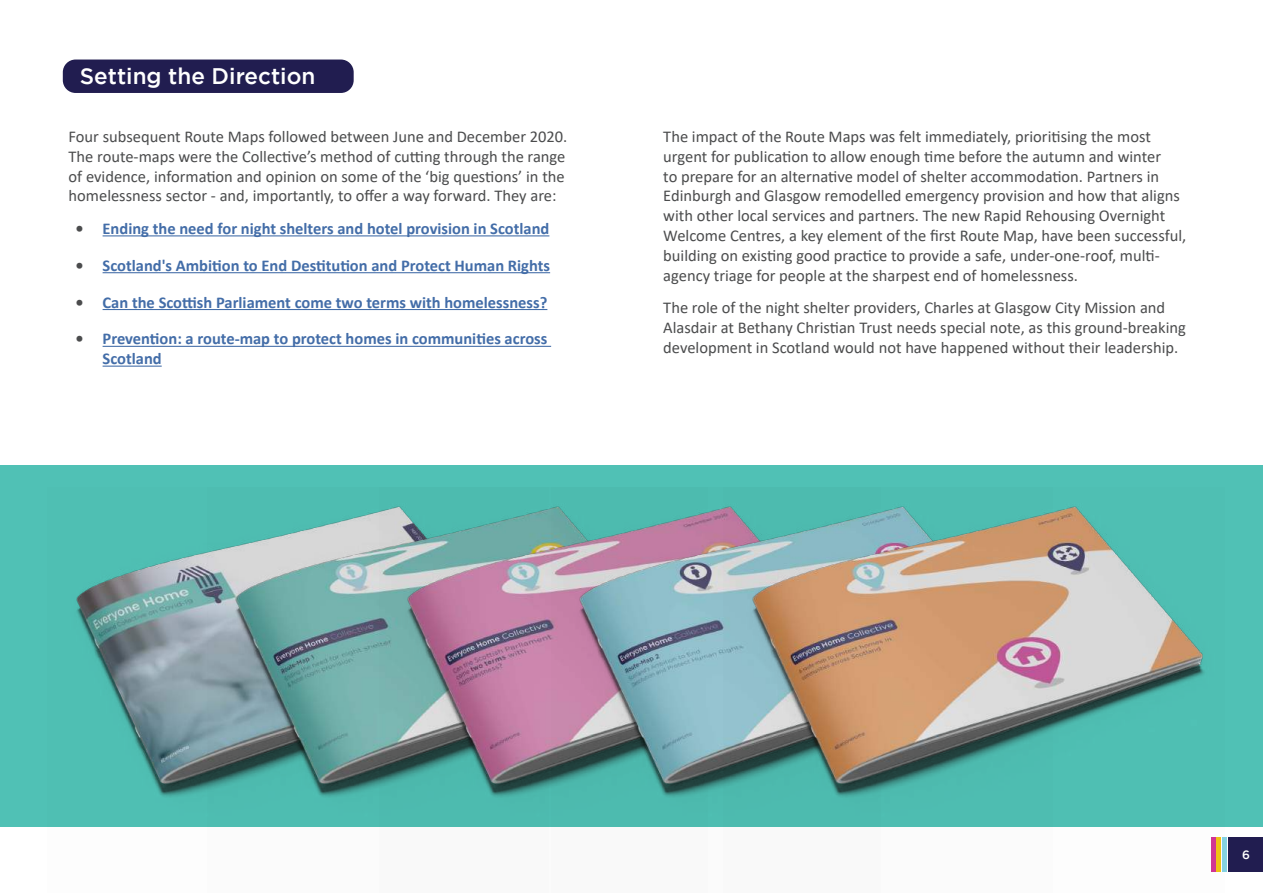
<style>
.page{position:relative;width:1263px;height:893px;background:#fff}
.page>*{position:absolute;margin:0;border:0;box-sizing:border-box;transform-origin:0 0}
.t1{font:500 22.5px "Gotham";color:#fff}
.t2{font:16.5px/19.8px "Calibri";color:#4b4c4d}
.t3{font:700 16.5px/19.8px "Calibri";color:#436da8}
.t4{font:500 12px "Gotham";color:#fff}
.s1{color:#4b4c4d}
</style>
<div class="page">
<div style="left:1229px;top:838px;width:34px;height:34px;background:#211d50"></div>
<div style="left:1222px;top:838px;width:5px;height:34px;background:#85d3e2"></div>
<div style="left:1228px;top:838px;width:11px;height:34px;background:#211d50"></div>
<div style="left:63px;top:60px;width:291px;height:33px;background:#211d50;border-radius:13px"></div>
<hr style="left:103px;top:235px;width:446px;height:1px;background:#436da8">
<hr style="left:103px;top:272px;width:447px;height:1px;background:#436da8">
<hr style="left:103px;top:309px;width:444px;height:1px;background:#436da8">
<hr style="left:103px;top:346px;width:448px;height:1px;background:#436da8">
<hr style="left:103px;top:366px;width:59px;height:1px;background:#436da8">
<div style="left:0;top:465px;width:1263px;height:361px;background:#50c1b5"></div>
<img style="left:48px;top:552px;width:159px;height:275px">
<img style="left:207px;top:511px;width:172px;height:316px">
<img style="left:379px;top:506px;width:172px;height:321px">
<img style="left:551px;top:506px;width:173px;height:321px">
<img style="left:724px;top:506px;width:500px;height:366px">
<h1 class="t1" style="left:80px;top:64px;width:237px">Setting the Direction</h1>
<p class="t2" style="left:69px;top:126px;width:500px">Four subsequent Route Maps followed between June and December 2020.<br>The route-maps were the Collective’s method of cutting through the range of evidence, information and opinion on some of the ‘big questions’ in the homelessness sector - and, importantly, to offer a way forward. They are:</p>
<p class="t3" style="left:76px;top:218px;width:475px"><span class="s1">•</span> Ending the need for night shelters and hotel provision in Scotland</p>
<p class="t3" style="left:76px;top:255px;width:476px"><span class="s1">•</span> Scotland's Ambition to End Destitution and Protect Human Rights</p>
<p class="t3" style="left:76px;top:292px;width:473px"><span class="s1">•</span> Can the Scottish Parliament come two terms with homelessness?</p>
<p class="t3" style="left:103px;top:329px;width:446px;text-indent:-27px"><span class="s1">•</span> Prevention: a route-map to protect homes in communities across<br>Scotland</p>
<p class="t2" style="left:663px;top:126px;width:524px">The impact of the Route Maps was felt immediately, prioritising the most urgent for publication to allow enough time before the autumn and winter<br>to prepare for an alternative model of shelter accommodation. Partners in Edinburgh and Glasgow remodelled emergency provision and how that aligns with other local services and partners. The new Rapid Rehousing Overnight Welcome Centres, a key element of the first Route Map, have been successful, building on existing good practice to provide a safe, under-one-roof, multi&shy;agency triage for people at the sharpest end of homelessness.</p>
<p class="t2" style="left:663px;top:297px;width:524px">The role of the night shelter providers, Charles at Glasgow City Mission and<br>Alasdair at Bethany Christian Trust needs special note, as this ground-breaking development in Scotland would not have happened without their leadership.</p>
<p class="t4" style="left:1242px;top:848px;width:9px">6</p>
</div>
